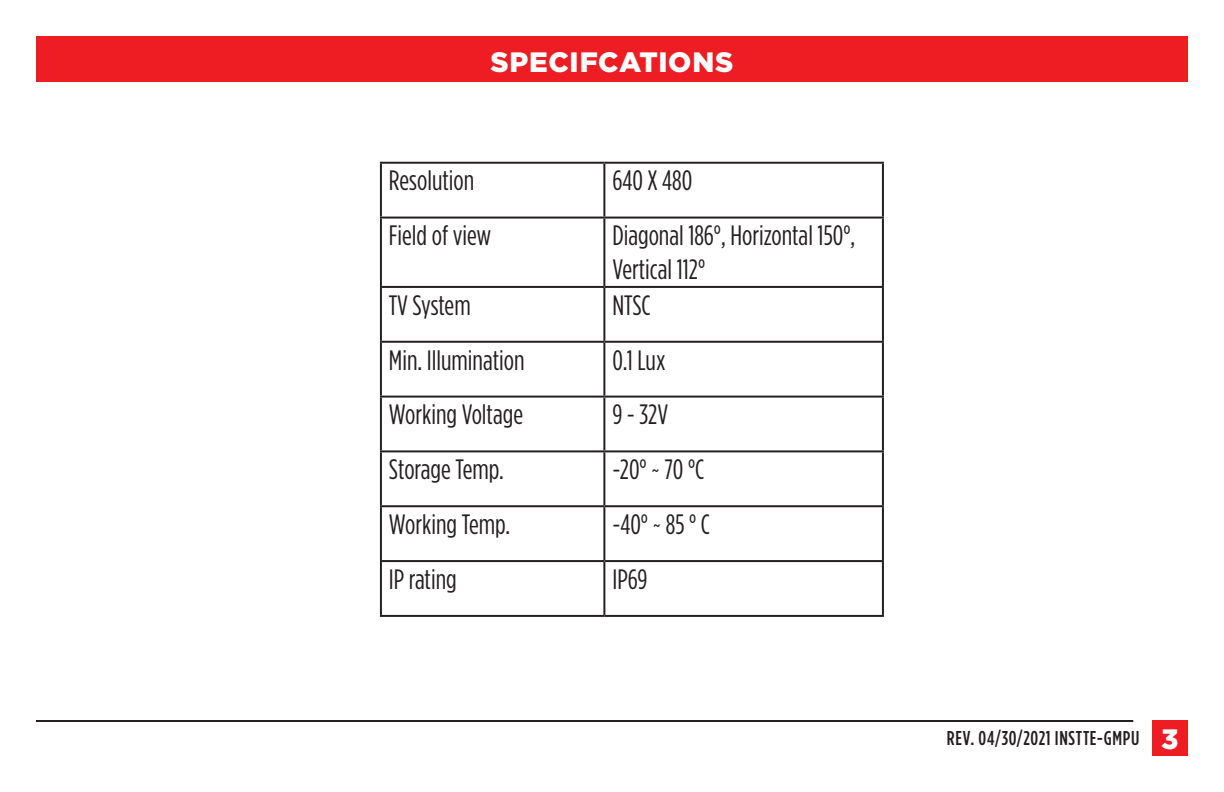
<style>
.page{position:relative;width:1224px;height:792px;background:#fff}
.page>*{position:absolute;margin:0;border:0;box-sizing:border-box;transform-origin:0 0}
.t1{font:28px/33.6px "Gotham Condensed";color:#231f20}
.t2{font:900 28px "Gotham";letter-spacing:.025em;color:#fff}
.t3{font:500 20px "Gotham Condensed";letter-spacing:.035em;color:#231f20}
.s1{font-family:"Gotham";font-weight:900;font-size:28px;color:#fff}
</style>
<div class="page">
<div style="left:36px;top:36px;width:1152px;height:45px;background:#ee1d23"></div>
<hr style="left:36px;top:720px;width:1097px;height:2px;background:#231f20">
<div style="left:1152px;top:720px;width:36px;height:36px;background:#ee1d23"></div>
<hr style="left:380px;top:162px;width:224px;height:2px;background:#231f20">
<hr style="left:380px;top:164px;width:2px;height:53px;background:#231f20">
<hr style="left:604px;top:162px;width:280px;height:2px;background:#231f20">
<hr style="left:603px;top:164px;width:2px;height:53px;background:#231f20">
<hr style="left:882px;top:164px;width:2px;height:53px;background:#231f20">
<hr style="left:380px;top:217px;width:224px;height:2px;background:#231f20">
<hr style="left:380px;top:219px;width:2px;height:67px;background:#231f20">
<hr style="left:604px;top:217px;width:280px;height:2px;background:#231f20">
<hr style="left:603px;top:219px;width:2px;height:67px;background:#231f20">
<hr style="left:882px;top:219px;width:2px;height:67px;background:#231f20">
<hr style="left:380px;top:286px;width:224px;height:2px;background:#231f20">
<hr style="left:380px;top:288px;width:2px;height:53px;background:#231f20">
<hr style="left:604px;top:286px;width:280px;height:2px;background:#231f20">
<hr style="left:603px;top:288px;width:2px;height:53px;background:#231f20">
<hr style="left:882px;top:288px;width:2px;height:53px;background:#231f20">
<hr style="left:380px;top:341px;width:224px;height:2px;background:#231f20">
<hr style="left:380px;top:343px;width:2px;height:53px;background:#231f20">
<hr style="left:604px;top:341px;width:280px;height:2px;background:#231f20">
<hr style="left:603px;top:343px;width:2px;height:53px;background:#231f20">
<hr style="left:882px;top:343px;width:2px;height:53px;background:#231f20">
<hr style="left:380px;top:396px;width:224px;height:2px;background:#231f20">
<hr style="left:380px;top:398px;width:2px;height:52px;background:#231f20">
<hr style="left:604px;top:396px;width:280px;height:2px;background:#231f20">
<hr style="left:603px;top:398px;width:2px;height:52px;background:#231f20">
<hr style="left:882px;top:398px;width:2px;height:52px;background:#231f20">
<hr style="left:380px;top:450px;width:224px;height:2px;background:#231f20">
<hr style="left:380px;top:452px;width:2px;height:53px;background:#231f20">
<hr style="left:604px;top:450px;width:280px;height:2px;background:#231f20">
<hr style="left:603px;top:452px;width:2px;height:53px;background:#231f20">
<hr style="left:882px;top:452px;width:2px;height:53px;background:#231f20">
<hr style="left:380px;top:505px;width:224px;height:2px;background:#231f20">
<hr style="left:380px;top:507px;width:2px;height:53px;background:#231f20">
<hr style="left:604px;top:505px;width:280px;height:2px;background:#231f20">
<hr style="left:603px;top:507px;width:2px;height:53px;background:#231f20">
<hr style="left:882px;top:507px;width:2px;height:53px;background:#231f20">
<hr style="left:380px;top:560px;width:224px;height:2px;background:#231f20">
<hr style="left:380px;top:562px;width:2px;height:53px;background:#231f20">
<hr style="left:604px;top:560px;width:280px;height:2px;background:#231f20">
<hr style="left:603px;top:562px;width:2px;height:53px;background:#231f20">
<hr style="left:882px;top:562px;width:2px;height:53px;background:#231f20">
<hr style="left:380px;top:615px;width:224px;height:2px;background:#231f20">
<hr style="left:604px;top:615px;width:280px;height:2px;background:#231f20">
<p class="t2" style="left:490px;top:46px;width:245px">SPECIFCATIONS</p>
<p class="t1" style="left:389px;top:163px;width:87px">Resolution</p>
<p class="t1" style="left:612px;top:163px;width:81px">640 X 480</p>
<p class="t1" style="left:389px;top:218px;width:104px">Field of view</p>
<p class="t1" style="left:612px;top:218px;width:244px">Diagonal 186°, Horizontal 150°,<br>Vertical 112°</p>
<p class="t1" style="left:389px;top:288px;width:83px">TV System</p>
<p class="t1" style="left:612px;top:288px;width:40px">NTSC</p>
<p class="t1" style="left:389px;top:342px;width:137px">Min. Illumination</p>
<p class="t1" style="left:612px;top:342px;width:55px">0.1 Lux</p>
<p class="t1" style="left:389px;top:397px;width:136px">Working Voltage</p>
<p class="t1" style="left:612px;top:397px;width:57px">9 - 32V</p>
<p class="t1" style="left:389px;top:452px;width:117px">Storage Temp.</p>
<p class="t1" style="left:612px;top:452px;width:94px">-20° ~ 70 °C</p>
<p class="t1" style="left:389px;top:507px;width:123px">Working Temp.</p>
<p class="t1" style="left:612px;top:507px;width:99px">-40° ~ 85 ° C</p>
<p class="t1" style="left:389px;top:562px;width:69px">IP rating</p>
<p class="t1" style="left:612px;top:562px;width:37px">IP69</p>
<p class="t3" style="left:947px;top:727px;width:233px">REV. 04/30/2021 INSTTE-GMPU <span class="s1">3</span></p>
</div>
